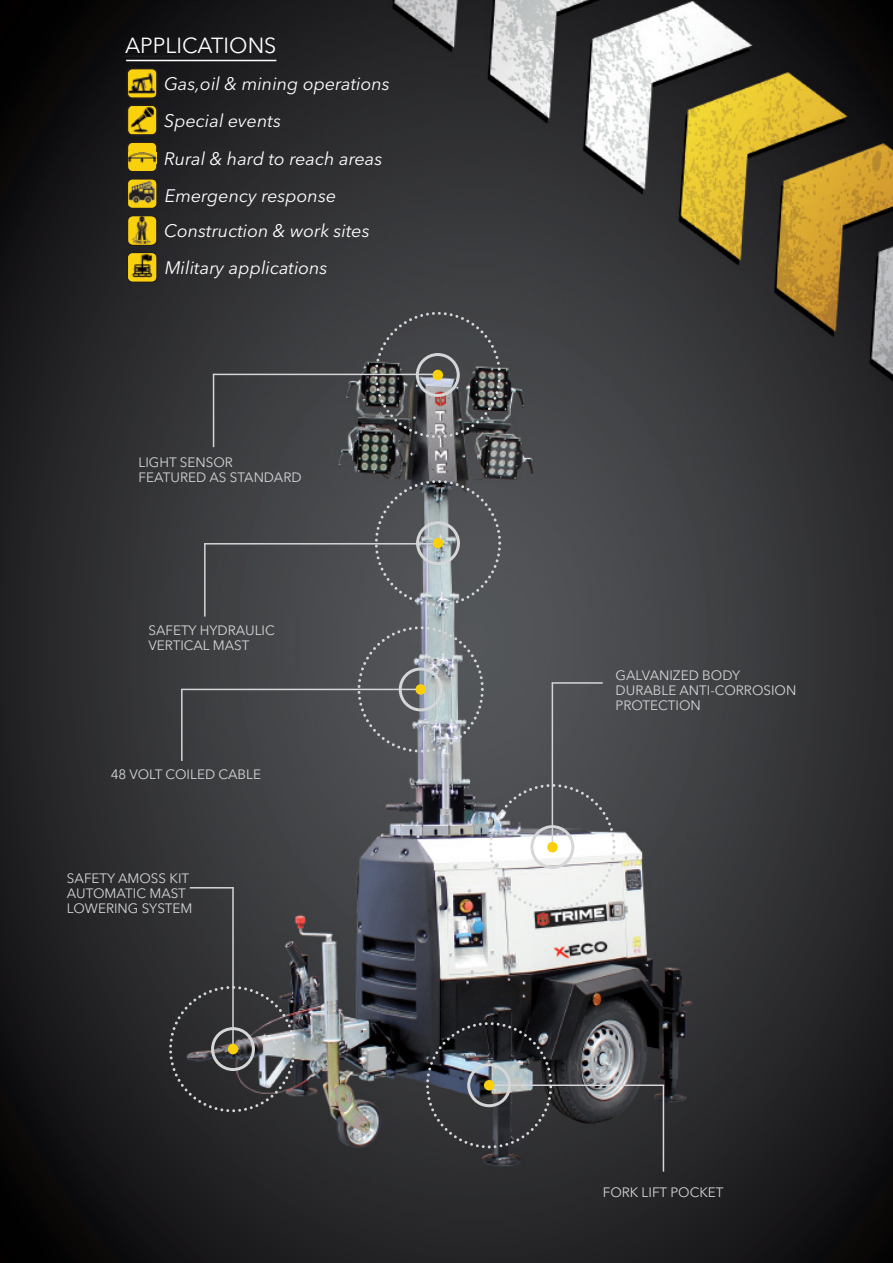
<style>
.page{position:relative;width:893px;height:1263px;background:#fff}
.page>*{position:absolute;margin:0;border:0;box-sizing:border-box;transform-origin:0 0}
.t1{font:21.75px "Avenir Next";color:#fff}
.t2{font:italic 18px/37.5px "Avenir Next";color:#fff}
.t3{font:13.5px/15px "Avenir Next";color:#d5d6d8}
</style>
<div class="page">
<img style="left:0;top:0;width:893px;height:1263px">
<img style="left:119px;top:0;width:774px;height:470px">
<img style="left:180px;top:215px;width:597px;height:969px">
<hr style="left:213px;top:374px;width:226px;height:1px;background:#d5d6d8">
<hr style="left:213px;top:374px;width:1px;height:73px;background:#d5d6d8">
<svg style="left:373px;top:310px;width:130px;height:130px;background:#555557"></svg>
<div style="left:433px;top:370px;width:10px;height:10px;background:#fad00d;border-radius:50%"></div>
<hr style="left:204px;top:543px;width:238px;height:1px;background:#d5d6d8">
<hr style="left:204px;top:543px;width:2px;height:73px;background:#d5d6d8">
<svg style="left:373px;top:478px;width:130px;height:130px;background:#66696d"></svg>
<div style="left:433px;top:538px;width:10px;height:10px;background:#fad00d;border-radius:50%"></div>
<hr style="left:552px;top:683px;width:1px;height:162px;background:#d5d6d8">
<hr style="left:552px;top:682px;width:51px;height:2px;background:#d5d6d8">
<svg style="left:488px;top:782px;width:129px;height:130px"></svg>
<div style="left:547px;top:842px;width:11px;height:10px;background:#fad00d;border-radius:50%"></div>
<hr style="left:493px;top:1084px;width:171px;height:2px;background:#d5d6d8">
<hr style="left:663px;top:1085px;width:1px;height:86px;background:#d5d6d8">
<svg style="left:424px;top:1020px;width:130px;height:130px;background:#414348"></svg>
<div style="left:484px;top:1080px;width:10px;height:10px;background:#fad00d;border-radius:50%"></div>
<svg style="left:127px;top:105px;width:31px;height:67px;background:#a38913"></svg>
<img style="left:128px;top:152px;width:28px;height:11px">
<svg style="left:127px;top:178px;width:31px;height:31px"></svg>
<img style="left:129px;top:180px;width:27px;height:26px">
<svg style="left:127px;top:215px;width:31px;height:31px"></svg>
<img style="left:132px;top:217px;width:20px;height:28px">
<svg style="left:127px;top:68px;width:31px;height:31px"></svg>
<img style="left:128px;top:72px;width:28px;height:25px">
<svg style="left:127px;top:252px;width:31px;height:31px"></svg>
<img style="left:128px;top:253px;width:28px;height:28px">
<hr style="left:125px;top:56px;width:149px;height:1px;background:#231f20">
<hr style="left:232px;top:887px;width:2px;height:162px;background:#d5d6d8">
<hr style="left:190px;top:887px;width:44px;height:1px;background:#d5d6d8">
<svg style="left:168px;top:984px;width:129px;height:130px;background:#454548"></svg>
<div style="left:228px;top:1044px;width:10px;height:10px;background:#fad00d;border-radius:50%"></div>
<hr style="left:126px;top:60px;width:150px;height:1px;background:#fff">
<hr style="left:181px;top:689px;width:241px;height:1px;background:#d5d6d8">
<hr style="left:181px;top:690px;width:2px;height:71px;background:#d5d6d8">
<svg style="left:356px;top:625px;width:129px;height:129px;background:#73767b"></svg>
<div style="left:415px;top:684px;width:11px;height:11px;background:#fad00d;border-radius:50%"></div>
<h1 class="t1" style="left:125px;top:36px;width:153px">APPLICATIONS</h1>
<h2 class="t2" style="left:164px;top:67px;width:227px">Gas,oil &amp; mining operations</h2>
<h2 class="t2" style="left:164px;top:104px;width:220px">Special events<br>Rural &amp; hard to reach areas<br>Emergency response</h2>
<h2 class="t2" style="left:164px;top:214px;width:207px">Construction &amp; work sites</h2>
<h2 class="t2" style="left:165px;top:251px;width:164px">Military applications</h2>
<p class="t3" style="left:139px;top:456px;width:165px">LIGHT SENSOR<br>FEATURED AS STANDARD</p>
<p class="t3" style="left:148px;top:624px;width:128px">SAFETY HYDRAULIC<br>VERTICAL MAST</p>
<p class="t3" style="left:111px;top:768px;width:152px">48 VOLT COILED CABLE</p>
<p class="t3" style="left:67px;top:871px;width:127px">SAFETY AMOSS KIT<br>AUTOMATIC MAST<br>LOWERING SYSTEM</p>
<p class="t3" style="left:616px;top:669px;width:182px">GALVANIZED BODY<br>DURABLE ANTI-CORROSION<br>PROTECTION</p>
<p class="t3" style="left:603px;top:1186px;width:122px">FORK LIFT POCKET</p>
</div>
